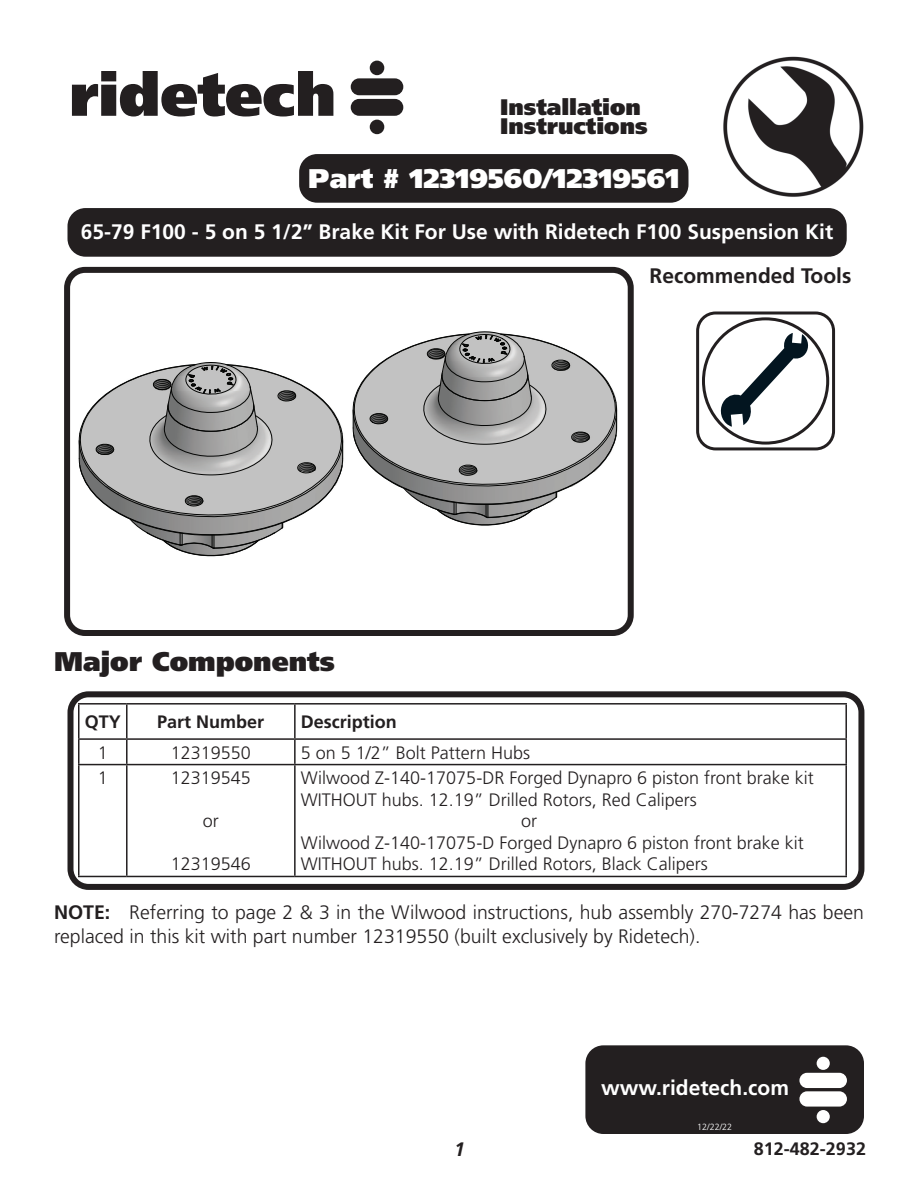
<style>
.page{position:relative;width:918px;height:1188px;background:#fff}
.page>*{position:absolute;margin:0;border:0;box-sizing:border-box;transform-origin:0 0}
.t1{font:900 27px "Frutiger LT Pro";color:#fff}
.t2{font:900 27px "Frutiger LT Pro";color:#231f20}
.t3{font:900 22.5px/19.5px "Frutiger LT Pro";color:#231f20}
.t4{font:700 21px "Frutiger LT Pro";color:#fff}
.t5{font:700 21px "Frutiger LT Pro";color:#231f20}
.t6{font:300 19.5px/23.4px "Frutiger LT Pro";color:#231f20}
.t7{font:italic 700 19.5px "Frutiger LT Pro";color:#231f20}
.t8{font:300 18px "Frutiger LT Pro";color:#231f20}
.t9{font:700 18px "Frutiger LT Pro";color:#231f20}
.t10{font:300 9px "Frutiger LT Pro";color:#fff}
.s1{font-weight:700}
</style>
<div class="page">
<img style="left:723px;top:56px;width:141px;height:141px">
<svg style="left:72px;top:71px;width:261px;height:46px"></svg>
<div style="left:351px;top:78px;width:52px;height:17px;background:#231f20;border-radius:8px"></div>
<div style="left:351px;top:99px;width:52px;height:17px;background:#231f20;border-radius:8px"></div>
<div style="left:370px;top:61px;width:14px;height:14px;background:#231f20;border-radius:50%"></div>
<div style="left:370px;top:120px;width:14px;height:14px;background:#231f20;border-radius:50%"></div>
<div style="left:585px;top:1045px;width:279px;height:89px;background:#231f20;border-radius:18px"></div>
<div style="left:799px;top:1073px;width:48px;height:15px;background:#fff;border-radius:8px"></div>
<div style="left:799px;top:1091px;width:48px;height:16px;background:#fff;border-radius:8px"></div>
<div style="left:817px;top:1057px;width:13px;height:13px;background:#fff;border-radius:50%"></div>
<div style="left:817px;top:1110px;width:13px;height:13px;background:#fff;border-radius:50%"></div>
<div style="left:696px;top:312px;width:139px;height:138px;border:3px solid #231f20;border-radius:18px"></div>
<div style="left:702px;top:317px;width:127px;height:128px;border:3px solid #231f20;border-radius:50%"></div>
<svg style="left:719px;top:333px;width:90px;height:94px"></svg>
<div style="left:68px;top:691px;width:796px;height:199px;border:6px solid #231f20;border-radius:18px"></div>
<div style="left:68px;top:208px;width:779px;height:49px;background:#231f20;border-radius:18px"></div>
<div style="left:64px;top:267px;width:570px;height:369px;border:6px solid #231f20;border-radius:18px"></div>
<hr style="left:78px;top:703px;width:49px;height:2px;background:#231f20">
<hr style="left:78px;top:705px;width:2px;height:33px;background:#231f20">
<hr style="left:127px;top:703px;width:168px;height:2px;background:#231f20">
<hr style="left:126px;top:705px;width:2px;height:33px;background:#231f20">
<hr style="left:295px;top:703px;width:552px;height:2px;background:#231f20">
<hr style="left:294px;top:705px;width:2px;height:33px;background:#231f20">
<hr style="left:845px;top:705px;width:2px;height:33px;background:#231f20">
<hr style="left:78px;top:738px;width:49px;height:2px;background:#231f20">
<hr style="left:78px;top:740px;width:2px;height:24px;background:#231f20">
<hr style="left:127px;top:738px;width:168px;height:2px;background:#231f20">
<hr style="left:126px;top:740px;width:2px;height:24px;background:#231f20">
<hr style="left:295px;top:738px;width:552px;height:2px;background:#231f20">
<hr style="left:294px;top:740px;width:2px;height:24px;background:#231f20">
<hr style="left:845px;top:740px;width:2px;height:24px;background:#231f20">
<hr style="left:78px;top:764px;width:49px;height:1px;background:#231f20">
<hr style="left:78px;top:765px;width:2px;height:111px;background:#231f20">
<hr style="left:127px;top:764px;width:168px;height:1px;background:#231f20">
<hr style="left:126px;top:765px;width:2px;height:111px;background:#231f20">
<hr style="left:295px;top:764px;width:552px;height:1px;background:#231f20">
<hr style="left:294px;top:765px;width:2px;height:111px;background:#231f20">
<hr style="left:845px;top:765px;width:2px;height:111px;background:#231f20">
<hr style="left:78px;top:876px;width:49px;height:1px;background:#231f20">
<hr style="left:127px;top:876px;width:168px;height:1px;background:#231f20">
<hr style="left:295px;top:876px;width:552px;height:1px;background:#231f20">
<div style="left:299px;top:154px;width:389px;height:49px;background:#231f20;border-radius:18px"></div>
<svg style="left:78px;top:331px;width:540px;height:226px"></svg>
<p class="t3" style="left:500px;top:97px;width:149px">Installation<br>Instructions</p>
<h1 class="t1" style="left:308px;top:162px;width:373px">Part # 12319560/12319561</h1>
<p class="t4" style="left:81px;top:219px;width:754px">65-79 F100 - 5 on 5 1/2” Brake Kit For Use with Ridetech F100 Suspension Kit</p>
<p class="t5" style="left:650px;top:263px;width:203px">Recommended Tools</p>
<h1 class="t2" style="left:54px;top:645px;width:282px">Major Components</h1>
<p class="t9" style="left:85px;top:711px;width:38px">QTY</p>
<p class="t9" style="left:157px;top:711px;width:109px">Part Number</p>
<p class="t9" style="left:301px;top:711px;width:97px">Description</p>
<p class="t8" style="left:98px;top:742px;width:12px">1</p>
<p class="t8" style="left:171px;top:742px;width:82px">12319550</p>
<p class="t8" style="left:301px;top:742px;width:231px">5 on 5 1/2” Bolt Pattern Hubs</p>
<p class="t8" style="left:98px;top:767px;width:12px">1</p>
<p class="t8" style="left:171px;top:767px;width:82px">12319545</p>
<p class="t8" style="left:203px;top:811px;width:18px">or</p>
<p class="t8" style="left:171px;top:854px;width:82px">12319546</p>
<p class="t8" style="left:301px;top:767px;width:514px">Wilwood Z-140-17075-DR Forged Dynapro 6 piston front brake kit</p>
<p class="t8" style="left:301px;top:789px;width:398px">WITHOUT hubs. 12.19” Drilled Rotors, Red Calipers</p>
<p class="t8" style="left:521px;top:811px;width:18px">or</p>
<p class="t8" style="left:301px;top:832px;width:504px">Wilwood Z-140-17075-D Forged Dynapro 6 piston front brake kit</p>
<p class="t8" style="left:301px;top:854px;width:409px">WITHOUT hubs. 12.19” Drilled Rotors, Black Calipers</p>
<p class="t6" style="left:54px;top:901px;width:812px"><span class="s1">NOTE:</span> Referring to page 2 &amp; 3 in the Wilwood instructions, hub assembly 270-7274 has been replaced in this kit with part number 12319550 (built exclusively by Ridetech).</p>
<p class="t4" style="left:601px;top:1075px;width:189px">www.ridetech.com</p>
<p class="t10" style="left:697px;top:1121px;width:37px">12/22/22</p>
<p class="t7" style="left:454px;top:1138px;width:12px">1</p>
<p class="t9" style="left:754px;top:1138px;width:114px">812-482-2932</p>
</div>
